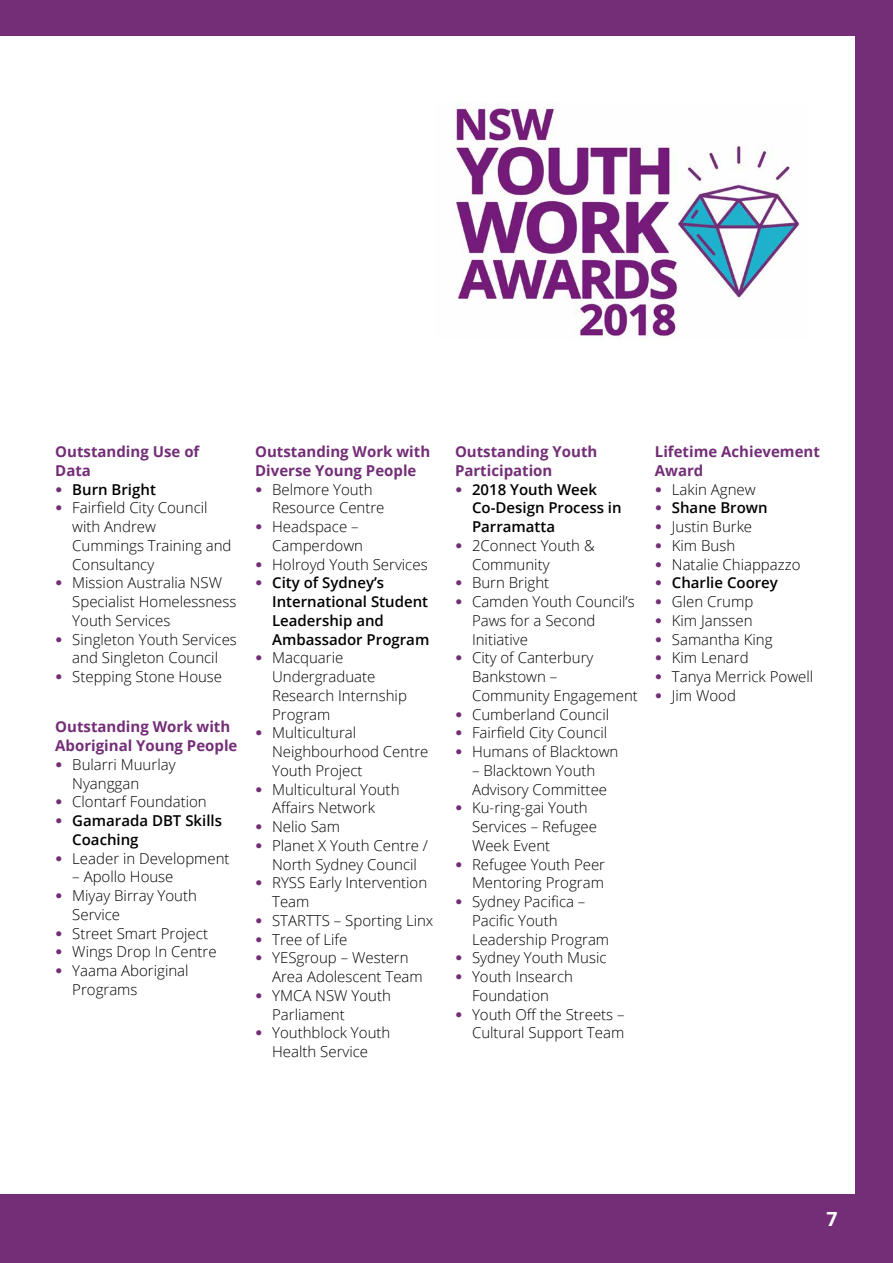
<style>
.page{position:relative;width:893px;height:1263px;background:#732e77}
.page>*{position:absolute;margin:0;border:0;box-sizing:border-box;transform-origin:0 0}
.t1{font:700 19.5px "Open Sans";color:#fff}
.t2{font:300 15px/18.8px "Open Sans";color:#000}
.t3{font:600 15px/18.8px "Open Sans";color:#000}
.t4{font:700 15px/18.8px "Open Sans";color:#732e77}
.s1{font-family:"Bell Gothic Std";font-weight:900;color:#732e77}
</style>
<div class="page">
<div style="left:0;top:36px;width:855px;height:1157px;background:#fff"></div>
<img style="left:454px;top:103px;width:346px;height:236px">
<p class="t4" style="left:55px;top:442px;width:146px">Outstanding Use of<br>Data</p>
<p class="t3" style="left:55px;top:479px;width:102px"><span class="s1">•</span> Burn Bright</p>
<p class="t2" style="left:72px;top:498px;width:161px;text-indent:-17px"><span class="s1">•</span> Fairfield City Council with Andrew<br>Cummings Training and<br>Consultancy</p>
<p class="t2" style="left:72px;top:573px;width:166px;text-indent:-17px"><span class="s1">•</span> Mission Australia NSW<br>Specialist Homelessness<br>Youth Services</p>
<p class="t2" style="left:55px;top:629px;width:183px;text-align:center"><span class="s1">•</span> Singleton Youth Services and Singleton Council</p>
<p class="t2" style="left:55px;top:667px;width:168px"><span class="s1">•</span> Stepping Stone House</p>
<p class="t4" style="left:55px;top:717px;width:184px">Outstanding Work with<br>Aboriginal Young People</p>
<p class="t2" style="left:72px;top:755px;width:105px;text-indent:-17px"><span class="s1">•</span> Bularri Muurlay<br>Nyanggan</p>
<p class="t2" style="left:55px;top:792px;width:153px"><span class="s1">•</span> Clontarf Foundation</p>
<p class="t3" style="left:72px;top:811px;width:151px;text-indent:-17px"><span class="s1">•</span> Gamarada DBT Skills<br>Coaching</p>
<p class="t2" style="left:55px;top:848px;width:176px"><span class="s1">•</span> Leader in Development</p>
<p class="t2" style="left:72px;top:867px;width:103px">– Apollo House</p>
<p class="t2" style="left:72px;top:886px;width:126px;text-indent:-17px"><span class="s1">•</span> Miyay Birray Youth<br>Service</p>
<p class="t2" style="left:55px;top:923px;width:154px"><span class="s1">•</span> Street Smart Project</p>
<p class="t2" style="left:55px;top:942px;width:163px"><span class="s1">•</span> Wings Drop In Centre</p>
<p class="t2" style="left:72px;top:961px;width:118px;text-indent:-17px"><span class="s1">•</span> Yaama Aboriginal<br>Programs</p>
<p class="t4" style="left:255px;top:442px;width:177px">Outstanding Work with<br>Diverse Young People</p>
<p class="t2" style="left:272px;top:479px;width:114px;text-indent:-17px"><span class="s1">•</span> Belmore Youth<br>Resource Centre</p>
<p class="t2" style="left:255px;top:517px;width:109px;text-align:right"><span class="s1">•</span> Headspace –<br>Camperdown</p>
<p class="t2" style="left:255px;top:554px;width:174px"><span class="s1">•</span> Holroyd Youth Services</p>
<p class="t3" style="left:272px;top:573px;width:159px;text-indent:-17px"><span class="s1">•</span> City of Sydney’s<br>International Student<br>Leadership and<br>Ambassador Program</p>
<p class="t2" style="left:272px;top:648px;width:136px;text-indent:-17px"><span class="s1">•</span> Macquarie<br>Undergraduate<br>Research Internship<br>Program</p>
<p class="t2" style="left:272px;top:723px;width:158px;text-indent:-17px"><span class="s1">•</span> Multicultural<br>Neighbourhood Centre<br>Youth Project</p>
<p class="t2" style="left:255px;top:779px;width:146px;text-align:center"><span class="s1">•</span> Multicultural Youth<br>Affairs Network</p>
<p class="t2" style="left:255px;top:817px;width:86px"><span class="s1">•</span> Nelio Sam</p>
<p class="t2" style="left:255px;top:836px;width:174px;text-align:center"><span class="s1">•</span> Planet X Youth Centre /<br>North Sydney Council</p>
<p class="t2" style="left:272px;top:873px;width:157px;text-indent:-17px"><span class="s1">•</span> RYSS Early Intervention<br>Team</p>
<p class="t2" style="left:255px;top:911px;width:180px"><span class="s1">•</span> STARTTS – Sporting Linx</p>
<p class="t2" style="left:255px;top:929px;width:94px"><span class="s1">•</span> Tree of Life</p>
<p class="t2" style="left:272px;top:948px;width:152px;text-indent:-17px"><span class="s1">•</span> YESgroup – Western<br>Area Adolescent Team</p>
<p class="t2" style="left:272px;top:986px;width:120px;text-indent:-17px"><span class="s1">•</span> YMCA NSW Youth<br>Parliament</p>
<p class="t2" style="left:255px;top:1023px;width:137px;text-align:center"><span class="s1">•</span> Youthblock Youth<br>Health Service</p>
<p class="t4" style="left:455px;top:442px;width:144px">Outstanding Youth<br>Participation</p>
<p class="t3" style="left:472px;top:479px;width:151px;text-indent:-17px"><span class="s1">•</span> 2018 Youth Week<br>Co-Design Process in<br>Parramatta</p>
<p class="t2" style="left:472px;top:536px;width:124px;text-indent:-17px"><span class="s1">•</span> 2Connect Youth &amp;<br>Community</p>
<p class="t2" style="left:455px;top:573px;width:96px"><span class="s1">•</span> Burn Bright</p>
<p class="t2" style="left:472px;top:592px;width:164px;text-indent:-17px"><span class="s1">•</span> Camden Youth Council’s<br>Paws for a Second<br>Initiative</p>
<p class="t2" style="left:472px;top:648px;width:167px;text-indent:-17px"><span class="s1">•</span> City of Canterbury<br>Bankstown –<br>Community Engagement</p>
<p class="t2" style="left:455px;top:704px;width:156px"><span class="s1">•</span> Cumberland Council</p>
<p class="t2" style="left:455px;top:723px;width:154px"><span class="s1">•</span> Fairfield City Council</p>
<p class="t2" style="left:455px;top:742px;width:165px"><span class="s1">•</span> Humans of Blacktown</p>
<p class="t2" style="left:472px;top:761px;width:137px">– Blacktown Youth<br>Advisory Committee</p>
<p class="t2" style="left:472px;top:798px;width:126px;text-indent:-17px"><span class="s1">•</span> Ku-ring-gai Youth<br>Services – Refugee<br>Week Event</p>
<p class="t2" style="left:455px;top:854px;width:152px;text-align:right"><span class="s1">•</span> Refugee Youth Peer<br>Mentoring Program</p>
<p class="t2" style="left:472px;top:892px;width:139px;text-indent:-17px"><span class="s1">•</span> Sydney Pacifica –<br>Pacific Youth<br>Leadership Program</p>
<p class="t2" style="left:455px;top:948px;width:153px"><span class="s1">•</span> Sydney Youth Music</p>
<p class="t2" style="left:455px;top:967px;width:119px;text-align:center"><span class="s1">•</span> Youth Insearch<br>Foundation</p>
<p class="t2" style="left:455px;top:1004px;width:171px;text-align:right"><span class="s1">•</span> Youth Off the Streets –<br>Cultural Support Team</p>
<p class="t4" style="left:655px;top:442px;width:167px">Lifetime Achievement<br>Award</p>
<p class="t2" style="left:655px;top:479px;width:102px"><span class="s1">•</span> Lakin Agnew</p>
<p class="t3" style="left:655px;top:498px;width:114px"><span class="s1">•</span> Shane Brown</p>
<p class="t2" style="left:655px;top:517px;width:99px"><span class="s1">•</span> Justin Burke</p>
<p class="t2" style="left:655px;top:536px;width:82px"><span class="s1">•</span> Kim Bush</p>
<p class="t2" style="left:655px;top:554px;width:147px"><span class="s1">•</span> Natalie Chiappazzo</p>
<p class="t3" style="left:655px;top:573px;width:125px"><span class="s1">•</span> Charlie Coorey</p>
<p class="t2" style="left:655px;top:592px;width:100px"><span class="s1">•</span> Glen Crump</p>
<p class="t2" style="left:655px;top:611px;width:99px"><span class="s1">•</span> Kim Janssen</p>
<p class="t2" style="left:655px;top:629px;width:119px"><span class="s1">•</span> Samantha King</p>
<p class="t2" style="left:655px;top:648px;width:95px"><span class="s1">•</span> Kim Lenard</p>
<p class="t2" style="left:655px;top:667px;width:160px"><span class="s1">•</span> Tanya Merrick Powell</p>
<p class="t2" style="left:655px;top:686px;width:83px"><span class="s1">•</span> Jim Wood</p>
<h1 class="t1" style="left:827px;top:1205px;width:13px">7</h1>
</div>
